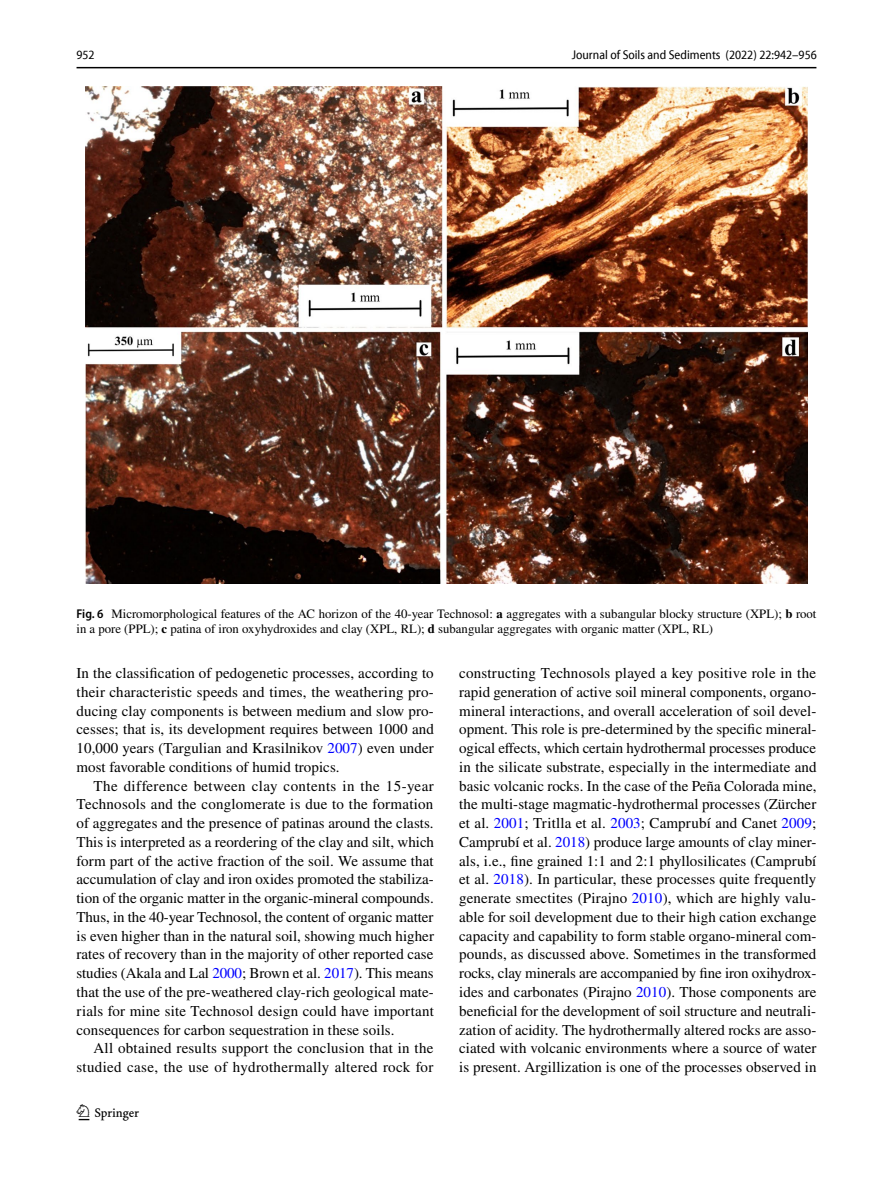
<style>
.page{position:relative;width:893px;height:1187px;background:#fff}
.page>*{position:absolute;margin:0;border:0;box-sizing:border-box;transform-origin:0 0}
.t1{font:22.5px "Springnew Regular 2";color:#000}
.t2{font:15px/18.8px "STIX";letter-spacing:.005em;color:#000;text-align:justify}
.t3{font:12.75px/15px "STIX";color:#000}
.t4{font:semi-condensed 12.75px "Myriad Pro Unic";color:#000}
.s1{font-family:"Myriad Pro";font-weight:600;font-stretch:semi-condensed}
.s2{font-weight:700}
.s3{color:#00f}
</style>
<div class="page">
<hr style="left:77px;top:67px;width:739px;height:1px;background:#000">
<img style="left:85px;top:87px;width:723px;height:496px">
<p class="t4" style="left:77px;top:50px;width:20px">952</p>
<p class="t4" style="left:572px;top:50px;width:246px">Journal of Soils and Sediments (2022) 22:942–956</p>
<p class="t3" style="left:77px;top:607px;width:741px"><span class="s1">Fig. 6</span> Micromorphological features of the AC horizon of the 40-year Technosol: <span class="s2">a</span> aggregates with a subangular blocky structure (XPL); <span class="s2">b</span> root in a pore (PPL); <span class="s2">c</span> patina of iron oxyhydroxides and clay (XPL, RL); <span class="s2">d</span> subangular aggregates with organic matter (XPL, RL)</p>
<p class="t2" style="left:77px;top:664px;width:359px">In the classification of pedogenetic processes, according to their characteristic speeds and times, the weathering pro&shy;ducing clay components is between medium and slow pro&shy;cesses; that is, its development requires between 1000 and 10,000 years (Targulian and Krasilnikov <span class="s3">2007</span>) even under most favorable conditions of humid tropics.</p>
<p class="t2" style="left:77px;top:777px;width:359px;text-indent:17px">The difference between clay contents in the 15-year Technosols and the conglomerate is due to the formation of aggregates and the presence of patinas around the clasts.<br>This is interpreted as a reordering of the clay and silt, which form part of the active fraction of the soil. We assume that accumulation of clay and iron oxides promoted the stabiliza&shy;tion of the organic matter in the organic-mineral compounds.<br>Thus, in the 40-year Technosol, the content of organic matter is even higher than in the natural soil, showing much higher rates of recovery than in the majority of other reported case studies (Akala and Lal <span class="s3">2000</span>; Brown et al. <span class="s3">2017</span>). This means that the use of the pre-weathered clay-rich geological mate&shy;rials for mine site Technosol design could have important consequences for carbon sequestration in these soils.</p>
<p class="t2" style="left:77px;top:1039px;width:358px;text-align:right">All obtained results support the conclusion that in the studied case, the use of hydrothermally altered rock for</p>
<h1 class="t1" style="left:79px;top:1104px;width:62px">1 3</h1>
<p class="t2" style="left:459px;top:664px;width:359px">constructing Technosols played a key positive role in the rapid generation of active soil mineral components, organo&shy;mineral interactions, and overall acceleration of soil devel&shy;opment. This role is pre-determined by the specific mineral&shy;ogical effects, which certain hydrothermal processes produce in the silicate substrate, especially in the intermediate and basic volcanic rocks. In the case of the Peña Colorada mine, the multi-stage magmatic-hydrothermal processes (Zürcher et al. <span class="s3">2001</span>; Tritlla et al. <span class="s3">2003</span>; Camprubí and Canet <span class="s3">2009</span>; Camprubí et al. <span class="s3">2018</span>) produce large amounts of clay miner&shy;als, i.e., fine grained 1:1 and 2:1 phyllosilicates (Camprubí et al. <span class="s3">2018</span>). In particular, these processes quite frequently generate smectites (Pirajno <span class="s3">2010</span>), which are highly valu&shy;able for soil development due to their high cation exchange capacity and capability to form stable organo-mineral com&shy;pounds, as discussed above. Sometimes in the transformed rocks, clay minerals are accompanied by fine iron oxihydrox&shy;ides and carbonates (Pirajno <span class="s3">2010</span>). Those components are beneficial for the development of soil structure and neutrali&shy;zation of acidity. The hydrothermally altered rocks are asso&shy;ciated with volcanic environments where a source of water is present. Argillization is one of the processes observed in</p>
</div>
